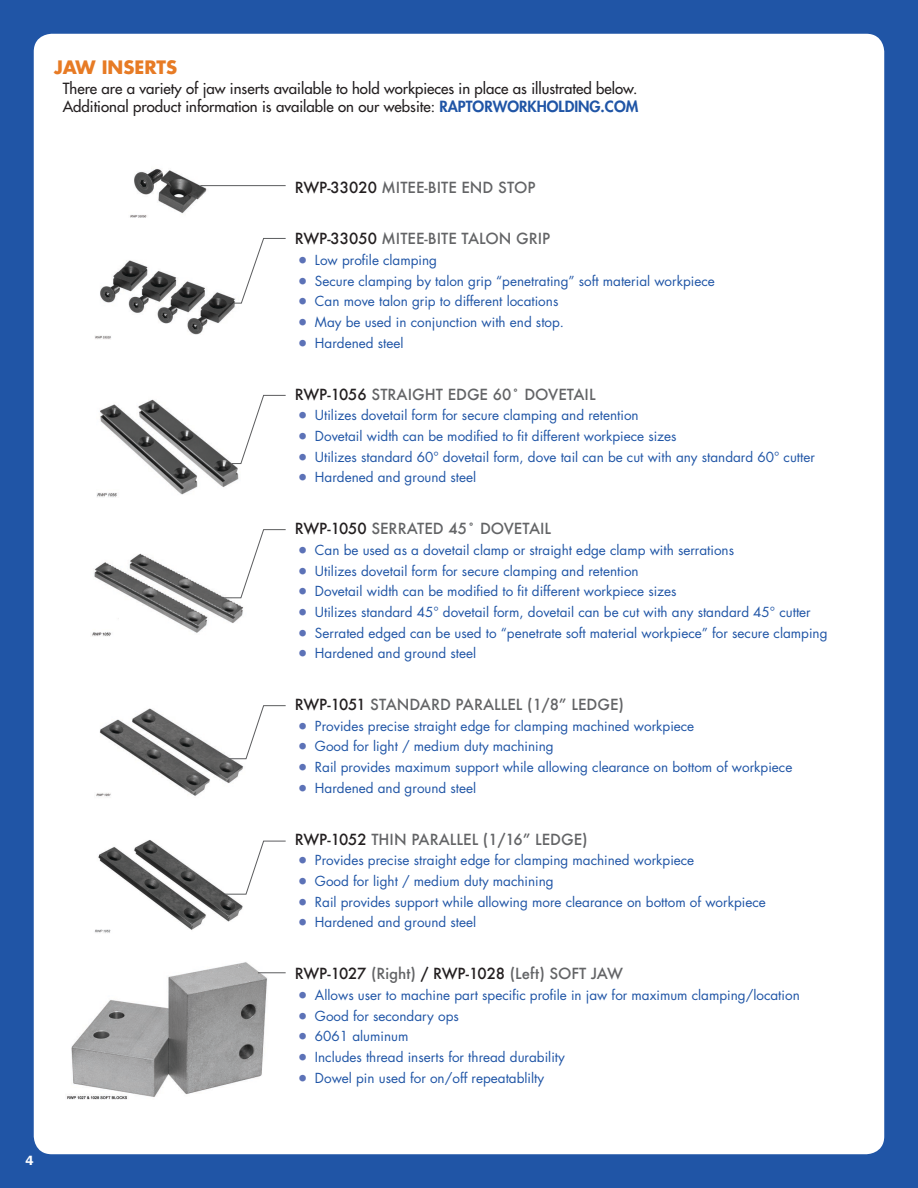
<style>
.page{position:relative;width:918px;height:1188px;background:#2055a6}
.page>*{position:absolute;margin:0;border:0;box-sizing:border-box;transform-origin:0 0}
.t1{font:700 18px "Futura Std";color:#e77b25}
.t2{font:500 15px "Futura";color:#636466}
.t3{font:500 15px/18px "Futura Std";color:#231f20}
.t4{font:13.5px "Futura Std";color:#2055a6}
.t5{font:600 13.5px "Franklin Gothic";color:#fff}
.s1{font-weight:800;color:#2055a6}
.s2{color:#231f20}
.s3{font-family:"Futura";font-weight:500;font-size:21px;color:#5c72b7}
</style>
<div class="page">
<div style="left:34px;top:34px;width:850px;height:1120px;background:#fff;border-radius:18px"></div>
<img style="left:94px;top:840px;width:149px;height:93px">
<img style="left:96px;top:708px;width:149px;height:89px">
<img style="left:92px;top:553px;width:151px;height:83px">
<img style="left:97px;top:399px;width:142px;height:98px">
<img style="left:130px;top:169px;width:82px;height:49px">
<img style="left:95px;top:260px;width:140px;height:79px">
<hr style="left:200px;top:185px;width:86px;height:1px;background:#5b5c5e">
<svg style="left:233px;top:238px;width:53px;height:66px"></svg>
<svg style="left:222px;top:529px;width:64px;height:70px"></svg>
<svg style="left:231px;top:395px;width:55px;height:69px"></svg>
<svg style="left:227px;top:705px;width:59px;height:54px"></svg>
<svg style="left:224px;top:840px;width:62px;height:55px"></svg>
<img style="left:67px;top:962px;width:207px;height:138px">
<svg style="left:258px;top:972px;width:28px;height:1px"></svg>
<h1 class="t1" style="left:54px;top:55px;width:125px">JAW INSERTS</h1>
<p class="t3" style="left:63px;top:80px;width:577px">There are a variety of jaw inserts available to hold workpieces in place as illustrated below.<br>Additional product information is available on our website: <span class="s1">RAPTORWORKHOLDING.COM</span></p>
<p class="t2" style="left:295px;top:177px;width:242px"><span class="s2">RWP-33020</span> MITEE-BITE END STOP</p>
<p class="t2" style="left:295px;top:229px;width:257px"><span class="s2">RWP-33050</span> MITEE-BITE TALON GRIP</p>
<p class="t4" style="left:295px;top:251px;width:144px"><span class="s3">•</span> Low profile clamping</p>
<p class="t4" style="left:295px;top:272px;width:422px"><span class="s3">•</span> Secure clamping by talon grip “penetrating” soft material workpiece</p>
<p class="t4" style="left:295px;top:293px;width:265px"><span class="s3">•</span> Can move talon grip to different locations</p>
<p class="t4" style="left:295px;top:314px;width:271px"><span class="s3">•</span> May be used in conjunction with end stop.</p>
<p class="t4" style="left:295px;top:334px;width:110px"><span class="s3">•</span> Hardened steel</p>
<p class="t2" style="left:295px;top:384px;width:302px"><span class="s2">RWP-1056</span> STRAIGHT EDGE 60˚ DOVETAIL</p>
<p class="t4" style="left:295px;top:407px;width:346px"><span class="s3">•</span> Utilizes dovetail form for secure clamping and retention</p>
<p class="t4" style="left:295px;top:427px;width:383px"><span class="s3">•</span> Dovetail width can be modified to fit different workpiece sizes</p>
<p class="t4" style="left:295px;top:448px;width:522px"><span class="s3">•</span> Utilizes standard 60° dovetail form, dove tail can be cut with any standard 60° cutter</p>
<p class="t4" style="left:295px;top:469px;width:183px"><span class="s3">•</span> Hardened and ground steel</p>
<p class="t2" style="left:295px;top:518px;width:258px"><span class="s2">RWP-1050</span> SERRATED 45˚ DOVETAIL</p>
<p class="t4" style="left:295px;top:541px;width:441px"><span class="s3">•</span> Can be used as a dovetail clamp or straight edge clamp with serrations</p>
<p class="t4" style="left:295px;top:562px;width:346px"><span class="s3">•</span> Utilizes dovetail form for secure clamping and retention</p>
<p class="t4" style="left:295px;top:583px;width:383px"><span class="s3">•</span> Dovetail width can be modified to fit different workpiece sizes</p>
<p class="t4" style="left:295px;top:603px;width:518px"><span class="s3">•</span> Utilizes standard 45° dovetail form, dovetail can be cut with any standard 45° cutter</p>
<p class="t4" style="left:295px;top:624px;width:534px"><span class="s3">•</span> Serrated edged can be used to “penetrate soft material workpiece” for secure clamping</p>
<p class="t4" style="left:295px;top:645px;width:183px"><span class="s3">•</span> Hardened and ground steel</p>
<p class="t2" style="left:295px;top:694px;width:331px"><span class="s2">RWP-1051</span> STANDARD PARALLEL (1/8” LEDGE)</p>
<p class="t4" style="left:295px;top:717px;width:401px"><span class="s3">•</span> Provides precise straight edge for clamping machined workpiece</p>
<p class="t4" style="left:295px;top:738px;width:261px"><span class="s3">•</span> Good for light / medium duty machining</p>
<p class="t4" style="left:295px;top:759px;width:499px"><span class="s3">•</span> Rail provides maximum support while allowing clearance on bottom of workpiece</p>
<p class="t4" style="left:295px;top:779px;width:183px"><span class="s3">•</span> Hardened and ground steel</p>
<p class="t2" style="left:295px;top:829px;width:295px"><span class="s2">RWP-1052</span> THIN PARALLEL (1/16” LEDGE)</p>
<p class="t4" style="left:295px;top:852px;width:401px"><span class="s3">•</span> Provides precise straight edge for clamping machined workpiece</p>
<p class="t4" style="left:295px;top:872px;width:261px"><span class="s3">•</span> Good for light / medium duty machining</p>
<p class="t4" style="left:295px;top:893px;width:473px"><span class="s3">•</span> Rail provides support while allowing more clearance on bottom of workpiece</p>
<p class="t4" style="left:295px;top:914px;width:183px"><span class="s3">•</span> Hardened and ground steel</p>
<p class="t2" style="left:295px;top:963px;width:330px"><span class="s2">RWP-1027</span> (Right) <span class="s2">/ RWP-1028</span> (Left) SOFT JAW</p>
<p class="t4" style="left:295px;top:986px;width:507px"><span class="s3">•</span> Allows user to machine part specific profile in jaw for maximum clamping/location</p>
<p class="t4" style="left:295px;top:1007px;width:166px"><span class="s3">•</span> Good for secondary ops</p>
<p class="t4" style="left:295px;top:1028px;width:115px"><span class="s3">•</span> 6061 aluminum</p>
<p class="t4" style="left:295px;top:1048px;width:272px"><span class="s3">•</span> Includes thread inserts for thread durability</p>
<p class="t4" style="left:295px;top:1069px;width:251px"><span class="s3">•</span> Dowel pin used for on/off repeatablilty</p>
<p class="t5" style="left:26px;top:1153px;width:10px">4</p>
</div>
